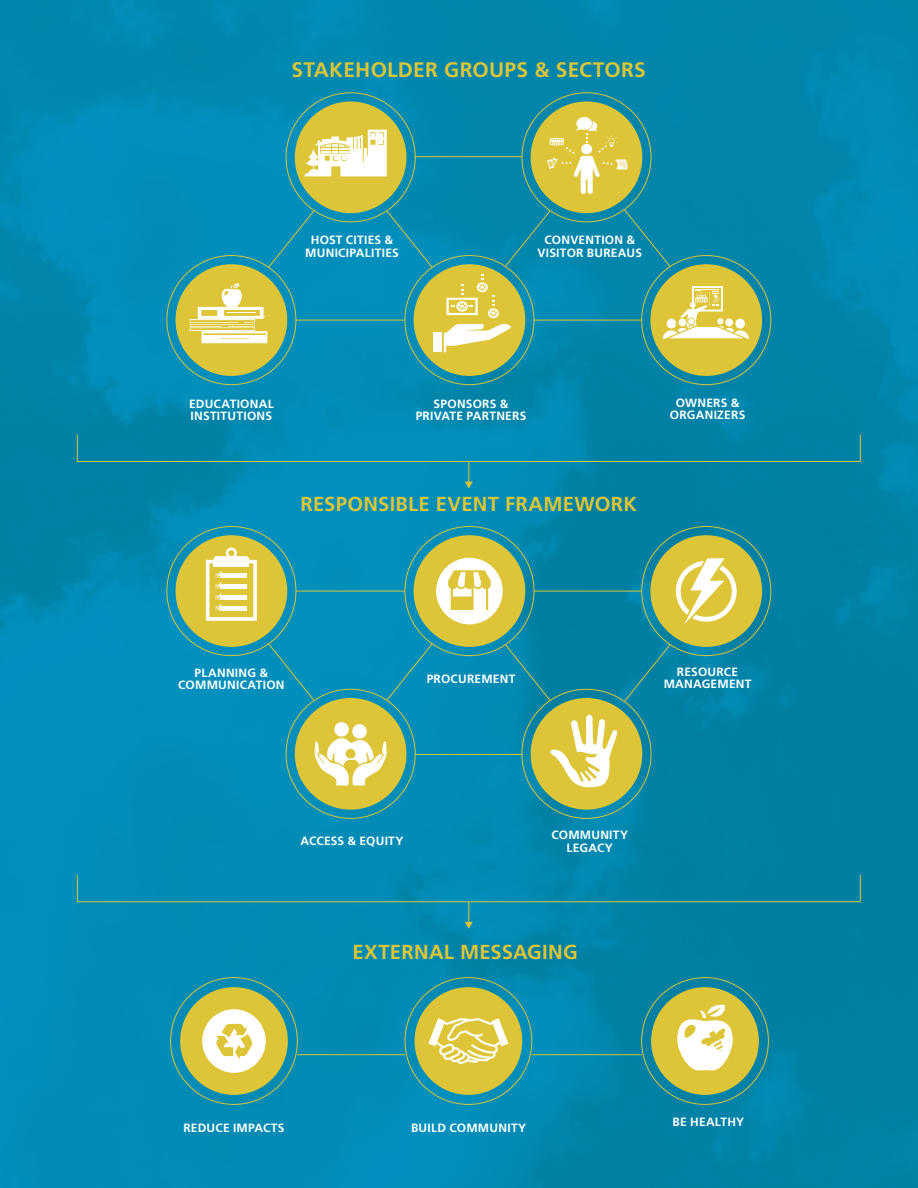
<style>
.page{position:relative;width:918px;height:1188px;background:#fff}
.page>*{position:absolute;margin:0;border:0;box-sizing:border-box;transform-origin:0 0}
.t1{font:700 21px "Frutiger LT Std";letter-spacing:.01em;color:#ddc537}
.t2{font:700 20.25px "Frutiger LT Std";letter-spacing:.01em;color:#ddc537}
.t3{font:700 12px/12.5px "Frutiger LT Std";letter-spacing:.02em;color:#fff;text-align:center}
</style>
<div class="page">
<img style="left:1px;top:0;width:917px;height:1188px">
<div style="left:650px;top:535px;width:112px;height:112px;background:#ddc537;border-radius:50%"></div>
<svg style="left:675px;top:558px;width:62px;height:66px"></svg>
<div style="left:295px;top:698px;width:111px;height:112px;background:#ddc537;border-radius:50%"></div>
<svg style="left:314px;top:738px;width:73px;height:47px"></svg>
<div style="left:334px;top:722px;width:15px;height:15px;background:#fff;border-radius:50%"></div>
<div style="left:352px;top:724px;width:15px;height:15px;background:#fff;border-radius:50%"></div>
<div style="left:414px;top:535px;width:111px;height:112px;background:#ddc537;border-radius:50%"></div>
<svg style="left:436px;top:558px;width:67px;height:66px"></svg>
<div style="left:531px;top:698px;width:111px;height:112px;background:#ddc537;border-radius:50%"></div>
<svg style="left:548px;top:713px;width:70px;height:75px"></svg>
<div style="left:176px;top:535px;width:111px;height:112px;background:#ddc537;border-radius:50%"></div>
<svg style="left:206px;top:548px;width:51px;height:73px"></svg>
<hr style="left:296px;top:591px;width:109px;height:1px;background:#ddc537">
<hr style="left:415px;top:754px;width:107px;height:1px;background:#ddc537">
<hr style="left:534px;top:591px;width:108px;height:1px;background:#ddc537">
<svg style="left:504px;top:644px;width:47px;height:58px;background:#0787a7"></svg>
<div style="left:267px;top:643px;width:48px;height:59px;background:#018fbb"></div>
<div style="left:386px;top:643px;width:47px;height:59px;background:#018eba"></div>
<svg style="left:623px;top:644px;width:48px;height:59px;background:#0782a0"></svg>
<div style="left:650px;top:264px;width:112px;height:112px;background:#ddc537;border-radius:50%"></div>
<div style="left:295px;top:101px;width:111px;height:112px;background:#ddc537;border-radius:50%"></div>
<div style="left:414px;top:264px;width:111px;height:112px;background:#ddc537;border-radius:50%"></div>
<div style="left:531px;top:101px;width:111px;height:112px;background:#ddc537;border-radius:50%"></div>
<div style="left:176px;top:264px;width:111px;height:112px;background:#ddc537;border-radius:50%"></div>
<hr style="left:296px;top:320px;width:109px;height:1px;background:#ddc537">
<hr style="left:415px;top:156px;width:107px;height:1px;background:#ddc537">
<hr style="left:534px;top:320px;width:108px;height:1px;background:#ddc537">
<svg style="left:504px;top:210px;width:47px;height:58px;background:#0788a9"></svg>
<div style="left:267px;top:210px;width:48px;height:58px;background:#018eba"></div>
<svg style="left:386px;top:210px;width:47px;height:58px;background:#078db3"></svg>
<div style="left:623px;top:208px;width:48px;height:60px;background:#0185aa"></div>
<svg style="left:304px;top:130px;width:83px;height:46px"></svg>
<svg style="left:547px;top:117px;width:82px;height:77px"></svg>
<svg style="left:189px;top:283px;width:78px;height:60px"></svg>
<div style="left:433px;top:333px;width:8px;height:19px;background:#fff"></div>
<svg style="left:444px;top:274px;width:67px;height:78px"></svg>
<svg style="left:663px;top:286px;width:86px;height:53px"></svg>
<svg style="left:465px;top:902px;width:8px;height:27px"></svg>
<div style="left:77px;top:434px;width:784px;height:28px;border:1px solid #ddc537"></div>
<svg style="left:465px;top:462px;width:8px;height:27px"></svg>
<div style="left:651px;top:987px;width:108px;height:108px;background:#ddc537;border-radius:50%"></div>
<svg style="left:677px;top:1005px;width:56px;height:65px"></svg>
<div style="left:415px;top:987px;width:107px;height:108px;background:#ddc537;border-radius:50%"></div>
<svg style="left:428px;top:1018px;width:80px;height:46px"></svg>
<div style="left:180px;top:987px;width:108px;height:108px;background:#ddc537;border-radius:50%"></div>
<svg style="left:202px;top:1009px;width:64px;height:64px"></svg>
<hr style="left:297px;top:1054px;width:108px;height:1px;background:#ddc537">
<hr style="left:532px;top:1054px;width:110px;height:1px;background:#ddc537">
<h1 class="t1" style="left:292px;top:57px;width:356px">STAKEHOLDER GROUPS &amp; SECTORS</h1>
<p class="t3" style="left:305px;top:234px;width:95px">HOST CITIES &amp;<br>MUNICIPALITIES</p>
<p class="t3" style="left:538px;top:234px;width:106px">CONVENTION &amp;<br>VISITOR BUREAUS</p>
<p class="t3" style="left:189px;top:397px;width:86px;text-align:left">EDUCATIONAL<br>INSTITUTIONS</p>
<p class="t3" style="left:416px;top:397px;width:112px">SPONSORS &amp;<br>PRIVATE PARTNERS</p>
<h2 class="t2" style="left:301px;top:492px;width:338px">RESPONSIBLE EVENT FRAMEWORK</h2>
<p class="t3" style="left:670px;top:396px;width:77px">OWNERS &amp;<br>ORGANIZERS</p>
<p class="t3" style="left:178px;top:667px;width:108px">PLANNING &amp;<br>COMMUNICATION</p>
<p class="t3" style="left:427px;top:673px;width:90px">PROCUREMENT</p>
<p class="t3" style="left:664px;top:666px;width:89px">RESOURCE<br>MANAGEMENT</p>
<p class="t3" style="left:300px;top:835px;width:105px">ACCESS &amp; EQUITY</p>
<p class="t3" style="left:551px;top:829px;width:78px">COMMUNITY<br>LEGACY</p>
<h2 class="t2" style="left:353px;top:940px;width:227px">EXTERNAL MESSAGING</h2>
<p class="t3" style="left:183px;top:1122px;width:103px">REDUCE IMPACTS</p>
<p class="t3" style="left:411px;top:1122px;width:117px">BUILD COMMUNITY</p>
<p class="t3" style="left:673px;top:1116px;width:73px">BE HEALTHY</p>
</div>
